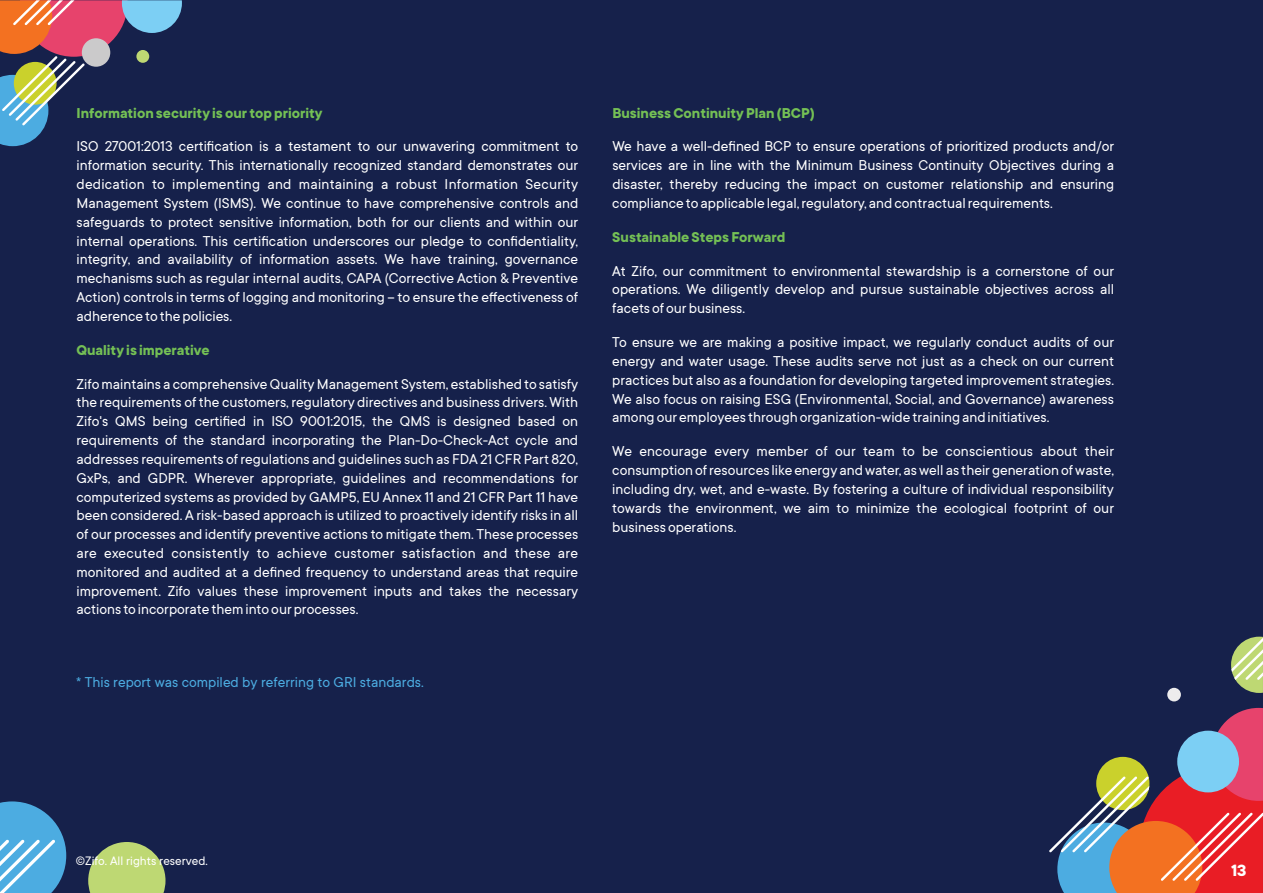
<style>
.page{position:relative;width:1263px;height:893px;background:#16214b}
.page>*{position:absolute;margin:0;border:0;box-sizing:border-box;transform-origin:0 0}
.t1{font:700 18px "TT Commons";color:#fff}
.t2{font:15.75px/18.8px "TT Commons";color:#fff;text-align:justify}
.t3{font:700 15.75px "TT Commons";color:#74c055}
.t4{font:15.75px "TT Commons";color:#4cace1}
.t5{font:13.5px "TT Commons";color:#fff}
</style>
<div class="page">
<div style="left:1167px;top:688px;width:14px;height:13px;background:#edeced;border-radius:50%"></div>
<svg style="left:1049px;top:708px;width:214px;height:185px"></svg>
<svg style="left:1231px;top:637px;width:32px;height:56px"></svg>
<svg style="left:0;top:801px;width:66px;height:92px;background:#55a0cf"></svg>
<svg style="left:88px;top:842px;width:77px;height:51px"></svg>
<svg style="left:0;top:0;width:182px;height:146px"></svg>
<p class="t3" style="left:77px;top:105px;width:248px">Information security is our top priority</p>
<p class="t2" style="left:76px;top:137px;width:503px">ISO 27001:2013 certification is a testament to our unwavering commitment to information security. This internationally recognized standard demonstrates our dedication to implementing and maintaining a robust Information Security Management System (ISMS). We continue to have comprehensive controls and safeguards to protect sensitive information, both for our clients and within our internal operations. This certification underscores our pledge to confidentiality, integrity, and availability of information assets. We have training, governance mechanisms such as regular internal audits, CAPA (Corrective Action &amp; Preventive Action) controls in terms of logging and monitoring – to ensure the effectiveness of adherence to the policies.</p>
<p class="t3" style="left:76px;top:342px;width:135px">Quality is imperative</p>
<p class="t2" style="left:76px;top:375px;width:503px">Zifo maintains a comprehensive Quality Management System, established to satisfy the requirements of the customers, regulatory directives and business drivers. With Zifo's QMS being certified in ISO 9001:2015, the QMS is designed based on requirements of the standard incorporating the Plan-Do-Check-Act cycle and addresses requirements of regulations and guidelines such as FDA 21 CFR Part 820, GxPs, and GDPR. Wherever appropriate, guidelines and recommendations for computerized systems as provided by GAMP5, EU Annex 11 and 21 CFR Part 11 have been considered. A risk-based approach is utilized to proactively identify risks in all of our processes and identify preventive actions to mitigate them. These processes are executed consistently to achieve customer satisfaction and these are monitored and audited at a defined frequency to understand areas that require improvement. Zifo values these improvement inputs and takes the necessary actions to incorporate them into our processes.</p>
<p class="t4" style="left:76px;top:674px;width:349px">* This report was compiled by referring to GRI standards.</p>
<p class="t3" style="left:612px;top:105px;width:204px">Business Continuity Plan (BCP)</p>
<p class="t2" style="left:612px;top:137px;width:503px">We have a well-defined BCP to ensure operations of prioritized products and/or services are in line with the Minimum Business Continuity Objectives during a disaster, thereby reducing the impact on customer relationship and ensuring compliance to applicable legal, regulatory, and contractual requirements.</p>
<p class="t3" style="left:612px;top:229px;width:175px">Sustainable Steps Forward</p>
<p class="t2" style="left:612px;top:262px;width:503px">At Zifo, our commitment to environmental stewardship is a cornerstone of our operations. We diligently develop and pursue sustainable objectives across all facets of our business.</p>
<p class="t2" style="left:612px;top:333px;width:503px">To ensure we are making a positive impact, we regularly conduct audits of our energy and water usage. These audits serve not just as a check on our current practices but also as a foundation for developing targeted improvement strategies.<br>We also focus on raising ESG (Environmental, Social, and Governance) awareness among our employees through organization-wide training and initiatives.</p>
<p class="t2" style="left:612px;top:442px;width:503px">We encourage every member of our team to be conscientious about their consumption of resources like energy and water, as well as their generation of waste, including dry, wet, and e-waste. By fostering a culture of individual responsibility towards the environment, we aim to minimize the ecological footprint of our business operations.</p>
<p class="t5" style="left:76px;top:855px;width:133px">©Zifo. All rights reserved.</p>
<p class="t1" style="left:1231px;top:862px;width:17px">13</p>
</div>
